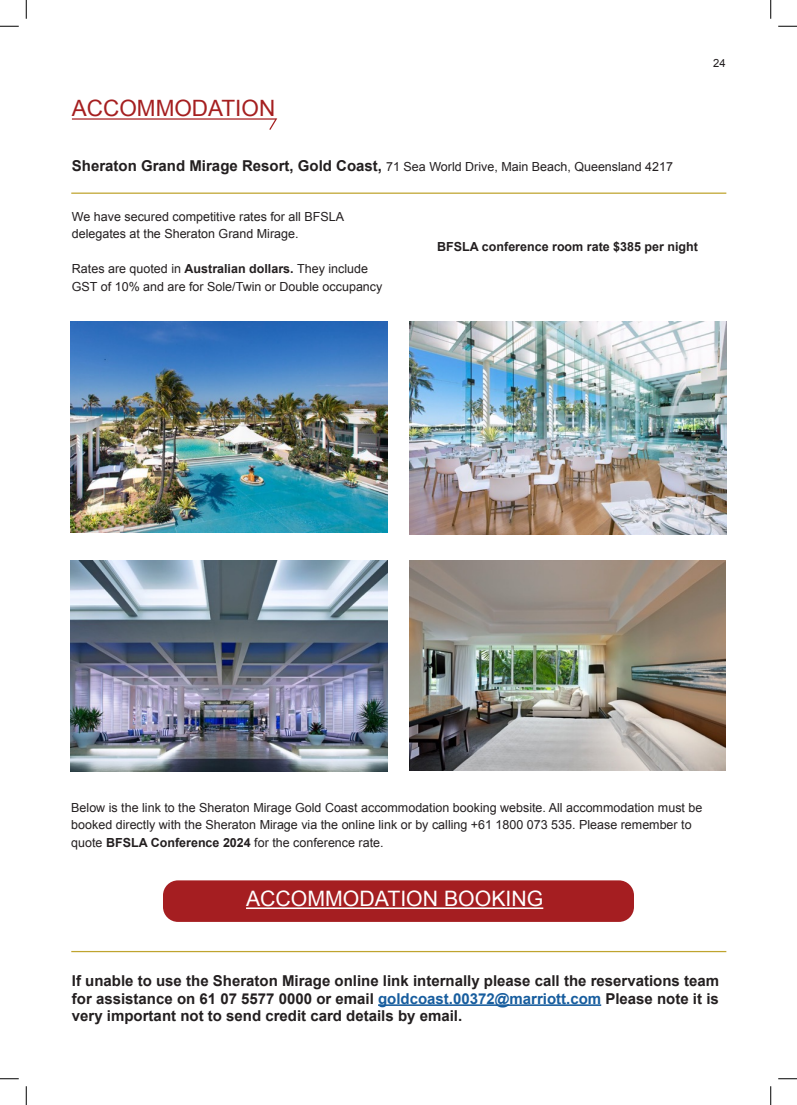
<style>
.page{position:relative;width:797px;height:1105px;background:#fff}
.page>*{position:absolute;margin:0;border:0;box-sizing:border-box;transform-origin:0 0}
.t1{font:22.5px "Arial";color:#a51f20}
.List{font:21.25px "Arial";color:#fff}
.t2{font:700 15px/17.8px "Arial";color:#231f20;text-align:justify}
.t3{font:12.5px/17.5px "Arial";color:#231f20}
.t4{font:700 12.5px "Arial";color:#231f20}
.t5{font:11.25px "Arial";color:#231f20}
.s1{font-weight:700;font-size:15px}
.s2{font-weight:700}
.s3{color:#175d9e}
</style>
<div class="page">
<img style="left:409px;top:560px;width:316px;height:211px">
<img style="left:71px;top:560px;width:316px;height:211px">
<img style="left:410px;top:321px;width:317px;height:213px">
<hr style="left:71px;top:193px;width:655px;height:1px;background:#bfa42e">
<svg style="left:71px;top:118px;width:207px;height:12px"></svg>
<div style="left:163px;top:880px;width:471px;height:42px;background:#a51e21;border-radius:15px"></div>
<hr style="left:246px;top:907px;width:297px;height:2px;background:#fff">
<hr style="left:378px;top:1004px;width:223px;height:2px;background:#175d9e">
<hr style="left:71px;top:951px;width:655px;height:1px;background:#bfa42e">
<img style="left:71px;top:321px;width:317px;height:212px">
<svg style="left:0;top:25px;width:19px;height:2px"></svg>
<svg style="left:778px;top:25px;width:19px;height:2px"></svg>
<svg style="left:0;top:1078px;width:19px;height:1px"></svg>
<svg style="left:778px;top:1078px;width:19px;height:1px"></svg>
<svg style="left:25px;top:0;width:2px;height:19px"></svg>
<svg style="left:25px;top:1086px;width:2px;height:19px"></svg>
<svg style="left:770px;top:0;width:1px;height:19px"></svg>
<svg style="left:770px;top:1086px;width:1px;height:19px"></svg>
<p class="t1" style="left:72px;top:93px;width:205px">ACCOMMODATION</p>
<p class="t5" style="left:713px;top:55px;width:14px">24</p>
<p class="t3" style="left:72px;top:158px;width:602px"><span class="s1">Sheraton Grand Mirage Resort, Gold Coast,</span> 71 Sea World Drive, Main Beach, Queensland 4217</p>
<p class="t3" style="left:72px;top:208px;width:274px">We have secured competitive rates for all BFSLA delegates at the Sheraton Grand Mirage.</p>
<p class="t3" style="left:72px;top:260px;width:312px">Rates are quoted in <span class="s2">Australian dollars.</span> They include<br>GST of 10% and are for Sole/Twin or Double occupancy</p>
<p class="t4" style="left:437px;top:238px;width:262px">BFSLA conference room rate $385 per night</p>
<p class="t3" style="left:71px;top:799px;width:632px">Below is the link to the Sheraton Mirage Gold Coast accommodation booking website. All accommodation must be booked directly with the Sheraton Mirage via the online link or by calling +61 1800 073 535. Please remember to quote <span class="s2">BFSLA Conference 2024</span> for the conference rate.</p>
<p class="List" style="left:246px;top:885px;width:299px">ACCOMMODATION BOOKING</p>
<p class="t2" style="left:72px;top:972px;width:648px">If unable to use the Sheraton Mirage online link internally please call the reservations team for assistance on 61 07 5577 0000 or email <span class="s3">goldcoast.00372@marriott.com</span> Please note it is very important not to send credit card details by email.</p>
</div>
